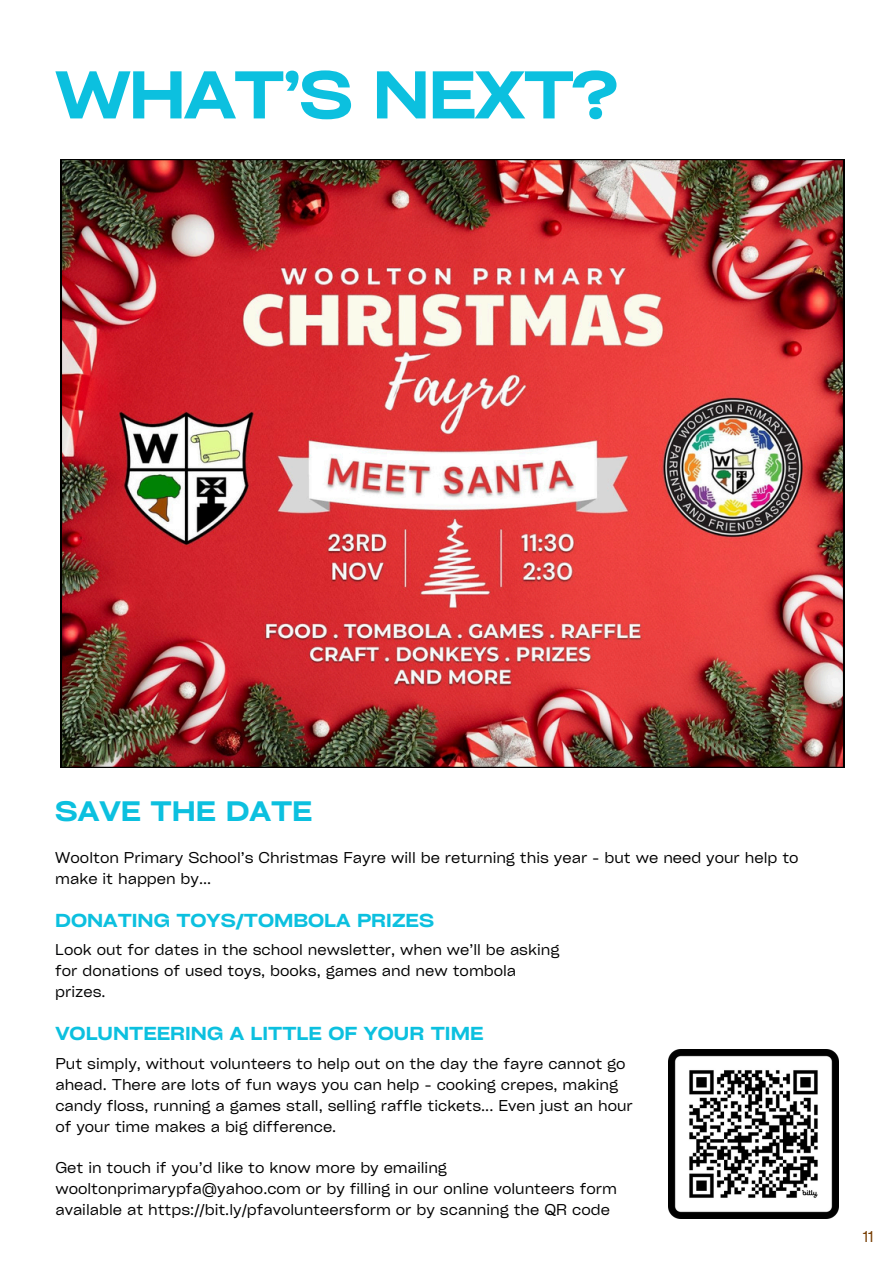
<style>
.page{position:relative;width:894px;height:1264px;background:#fff}
.page>*{position:absolute;margin:0;border:0;box-sizing:border-box;transform-origin:0 0}
.t1{font:600 expanded 64.5px "Cy Grotesk";letter-spacing:-.03em;color:#0cc0df}
.t2{font:600 expanded 27px "Cy Grotesk";color:#0cc0df}
.t3{font:600 expanded 18px "Cy Grotesk";color:#0cc0df}
.t4{font:15px/21px "Cy Grotesk Key";color:#000001}
.t5{font:15px "Cy Grotesk Key";color:#763c00}
</style>
<div class="page">
<img style="left:61px;top:159px;width:782px;height:609px">
<img style="left:668px;top:1049px;width:170px;height:169px">
<h2 class="t1" style="left:55px;top:54px;width:563px">WHAT’S NEXT?</h2>
<h3 class="t2" style="left:55px;top:794px;width:259px">SAVE THE DATE</h3>
<p class="t4" style="left:55px;top:846px;width:744px">Woolton Primary School’s Christmas Fayre will be returning this year - but we need your help to make it happen by...</p>
<h3 class="t3" style="left:55px;top:909px;width:380px">DONATING TOYS/TOMBOLA PRIZES</h3>
<p class="t4" style="left:55px;top:939px;width:505px">Look out for dates in the school newsletter, when we’ll be asking for donations of used toys, books, games and new tombola prizes.</p>
<p class="t3" style="left:55px;top:1022px;width:429px">VOLUNTEERING A LITTLE OF YOUR TIME</p>
<p class="t4" style="left:55px;top:1052px;width:579px">Put simply, without volunteers to help out on the day the fayre cannot go ahead. There are lots of fun ways you can help - cooking crepes, making candy floss, running a games stall, selling raffle tickets... Even just an hour of your time makes a big difference.</p>
<p class="t4" style="left:55px;top:1156px;width:563px">Get in touch if you’d like to know more by emailing wooltonprimarypfa@yahoo.com or by filling in our online volunteers form available at https://bit.ly/pfavolunteersform or by scanning the QR code</p>
<p class="t5" style="left:862px;top:1226px;width:12px">11</p>
</div>
